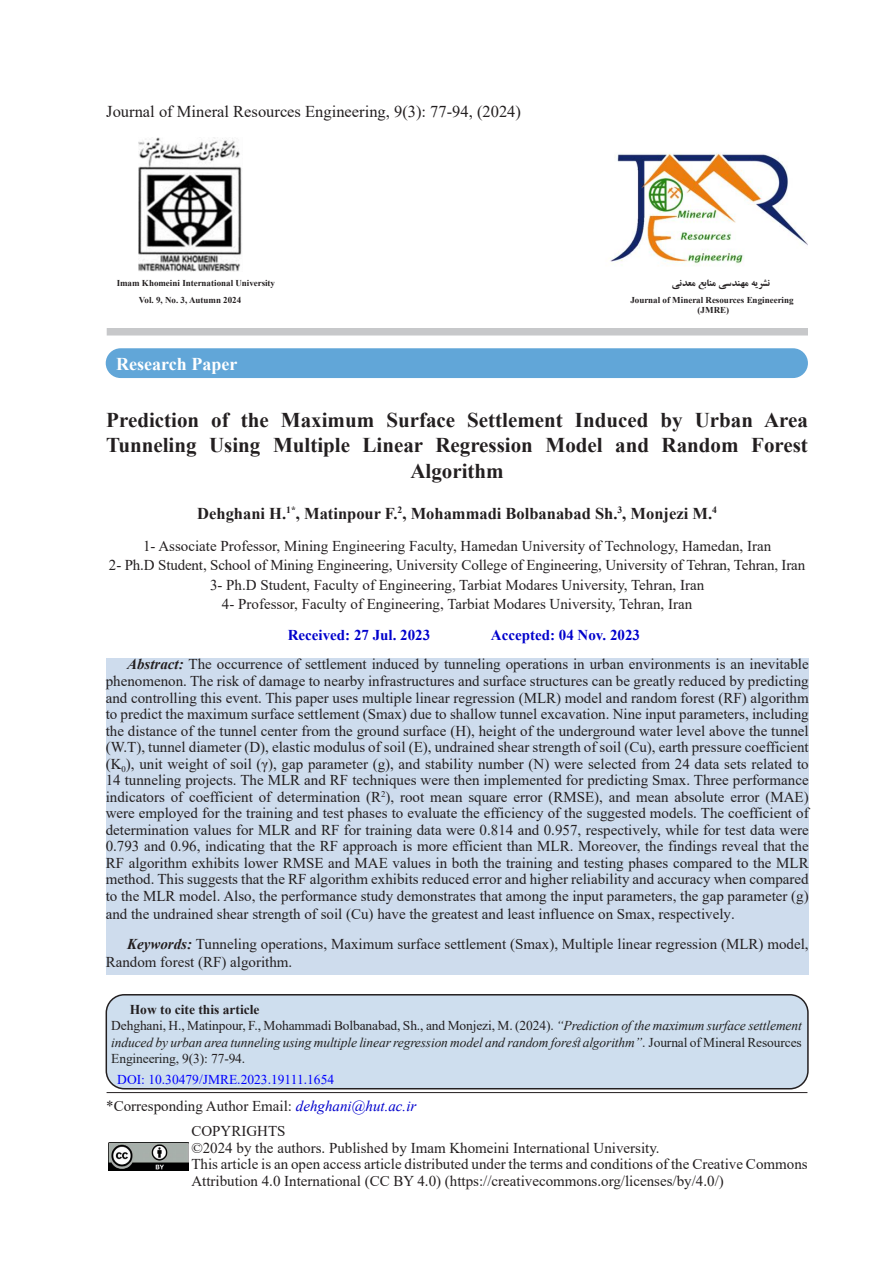
<style>
.page{position:relative;width:893px;height:1263px;background:#fff}
.page>*{position:absolute;margin:0;border:0;box-sizing:border-box;transform-origin:0 0}
.عنوان_مقاله{font:700 21px "Times New Roman";color:#231f20}
.t1{font:700 18px "Times New Roman";color:#fff}
.نام_نویسندگان{font:700 16.5px "Times New Roman";color:#231f20}
.متن_اصلی{font:16.5px "Times New Roman";color:#231f20}
.چکیده{font:15px/16.6px "Times New Roman";color:#231f20;text-align:justify}
.متن_اصلی-2{font:15px/16.5px "Times New Roman";color:#231f20}
.چکیده_و_کلمات_کلیدی{font:15px/18px "Times New Roman";color:#231f20}
.تاریخ_دریافت{font:700 15px "Times New Roman";color:#00c}
.متن_اصلی-3{font:italic 13.5px/16.5px "Times New Roman";letter-spacing:-.01em;color:#222;text-align:justify}
.t2{font:13.5px "Times New Roman";color:#00f}
.متن_اصلی-4{font:700 13.5px "Times New Roman";color:#231f20}
.t3{font:700 10.5px "B Zar";color:#231f20}
.t4{font:700 9px/10.5px "Times New Roman";color:#231f20;text-align:center}
.چکیده-2{font:8.7px "Times New Roman";color:#231f20}
.s1{font-weight:700;font-style:italic}
.s2{font-style:normal;color:#231f20}
.s3{font-style:normal}
.s4{font-style:italic;color:#00c}
</style>
<div class="page">
<div style="left:107px;top:328px;width:701px;height:7px;background:#c7c8ca"></div>
<img style="left:139px;top:137px;width:103px;height:135px">
<img style="left:610px;top:153px;width:198px;height:113px">
<div style="left:106px;top:348px;width:702px;height:30px;background:#61a6d8;border-radius:15px"></div>
<hr style="left:107px;top:1092px;width:700px;height:1px;background:#231f20">
<img style="left:109px;top:1143px;width:79px;height:28px">
<div style="left:106px;top:658px;width:703px;height:316px;background:#cedced"></div>
<div style="left:106px;top:995px;width:702px;height:94px;background:#cedeee;border-radius:18px"></div>
<div style="left:106px;top:994px;width:703px;height:95px;border:2px solid #231f20;border-radius:18px"></div>
<p class="متن_اصلی" style="left:106px;top:100px;width:416px">Journal of Mineral Resources Engineering : (3)9, 77-94, )2024(</p>
<p class="t4" style="left:117px;top:278px;width:160px">Imam Khomeini International University</p>
<p class="t4" style="left:139px;top:295px;width:104px">Vol. 9, No. 3, Autumn 2024</p>
<p class="t3" style="left:672px;top:276px;width:100px">ی دن عمع یمن ا ب دس نشريهمهن</p>
<p class="t4" style="left:630px;top:294px;width:165px">Journal of Mineral Resources Engineering (JMRE(</p>
<p class="t1" style="left:116px;top:351px;width:123px">Research Paper</p>
<p class="عنوان_مقاله" style="left:106px;top:405px;width:94px">Prediction</p>
<p class="عنوان_مقاله" style="left:211px;top:405px;width:19px">of</p>
<p class="عنوان_مقاله" style="left:241px;top:405px;width:29px">the</p>
<p class="عنوان_مقاله" style="left:281px;top:405px;width:95px">Maximum</p>
<p class="عنوان_مقاله" style="left:386px;top:405px;width:70px">Surface</p>
<p class="عنوان_مقاله" style="left:467px;top:405px;width:97px">Settlement</p>
<p class="عنوان_مقاله" style="left:575px;top:405px;width:75px">Induced</p>
<p class="عنوان_مقاله" style="left:660px;top:405px;width:24px">by</p>
<p class="عنوان_مقاله" style="left:695px;top:405px;width:60px">Urban</p>
<p class="عنوان_مقاله" style="left:764px;top:405px;width:45px">Area</p>
<p class="عنوان_مقاله" style="left:106px;top:430px;width:92px">Tunneling</p>
<p class="عنوان_مقاله" style="left:209px;top:430px;width:53px">Using</p>
<p class="عنوان_مقاله" style="left:273px;top:430px;width:79px">Multiple</p>
<p class="عنوان_مقاله" style="left:363px;top:430px;width:62px">Linear</p>
<p class="عنوان_مقاله" style="left:435px;top:430px;width:99px">Regression</p>
<p class="عنوان_مقاله" style="left:545px;top:430px;width:59px">Model</p>
<p class="عنوان_مقاله" style="left:615px;top:430px;width:35px">and</p>
<p class="عنوان_مقاله" style="left:662px;top:430px;width:79px">Random</p>
<p class="عنوان_مقاله" style="left:751px;top:430px;width:58px">Forest</p>
<p class="عنوان_مقاله" style="left:410px;top:455px;width:95px">Algorithm</p>
<p class="نام_نویسندگان" style="left:197px;top:501px;width:521px">Dehghani H ,<sup>*</sup>. <sup>1</sup> Matinpour F.<sup>2</sup>, Mohammadi Bolbanabad Sh.<sup>3</sup>, Monjezi M.<sup>4</sup></p>
<p class="چکیده" style="left:143px;top:537px;width:630px">1- Associate Professor, Mining Engineering Faculty, Hamedan University of Technology, Hamedan, Iran</p>
<p class="چکیده" style="left:109px;top:556px;width:698px">2- Ph D. Student, School of Mining Engineering, University College of Engineering, University of Tehran, Tehran, Iran</p>
<p class="چکیده" style="left:210px;top:576px;width:496px">3- Ph D. Student, Faculty of Engineering, Tarbiat Modares University, Tehran, Iran</p>
<p class="چکیده" style="left:222px;top:595px;width:472px">4- Professor, Faculty of Engineering, Tarbiat Modares University, Tehran, Iran</p>
<p class="تاریخ_دریافت" style="left:288px;top:624px;width:144px">Received: 27 Jul. 2023</p>
<p class="تاریخ_دریافت" style="left:491px;top:624px;width:151px">Accepted: 04 Nov. 2023</p>
<p class="چکیده" style="left:106px;top:655px;width:704px;text-indent:21px"><span class="s1">Abstract:</span> The occurrence of settlement induced by tunneling operations in urban environments is an inevitable phenomenon. The risk of damage to nearby infrastructures and surface structures can be greatly reduced by predicting and controlling this event. This paper uses multiple linear regression (MLR) model and random forest (RF) algorithm to predict the maximum surface settlement (Smax) due to shallow tunnel excavation. Nine input parameters, including the distance of the tunnel center from the ground surface H( ,) height of the underground water level above the tunnel W( T. ,) tunnel diameter D( ,) elastic modulus of soil E( ,) undrained shear strength of soil (Cu ,) earth pressure coefficient K( , )<sub>0</sub> unit weight of soil ( ,)γ gap parameter ( ,)g and stability number (N) were selected from 24 data sets related to 14 tunneling projects. The MLR and RF techniques were then implemented for predicting Smax. Three performance</p>
<p class="چکیده-2" style="left:381px;top:787px;width:6px">2</p>
<p class="چکیده" style="left:106px;top:788px;width:704px">indicators of coefficient of determination (R ,) root mean square error (RMSE ,) and mean absolute error (MAE( were employed for the training and test phases to evaluate the efficiency of the suggested models. The coefficient of determination values for MLR and RF for training data were 0.814 and 0.957, respectively, while for test data were 0.793 and 0.96, indicating that the RF approach is more efficient than MLR. Moreover, the findings reveal that the RF algorithm exhibits lower RMSE and MAE values in both the training and testing phases compared to the MLR method. This suggests that the RF algorithm exhibits reduced error and higher reliability and accuracy when compared to the MLR model. Also, the performance study demonstrates that among the input parameters, the gap parameter (g(</p>
<p class="چکیده" style="left:106px;top:905px;width:630px">and the undrained shear strength of soil (Cu) have the greatest and least influence on Smax, respectively.</p>
<p class="چکیده_و_کلمات_کلیدی" style="left:106px;top:935px;width:704px;text-indent:21px"><span class="s1">Keywords:</span> Tunneling operations, Maximum surface settlement (Smax ,) Multiple linear regression (MLR) model,<br>Random forest (RF) algorithm.</p>
<p class="متن_اصلی-4" style="left:130px;top:999px;width:131px">How to cite this article</p>
<p class="متن_اصلی-3" style="left:111px;top:1017px;width:692px"><span class="s2">Dehghani H, ., Matinpour F, ., Mohammadi Bolbanabad, Sh., and Monjezi M, (. 2024</span> “<span class="s2">. )</span> Prediction ofthe maximum surface settlement induced by urban area tunneling using multiple linear regression model and randomforestalgorithm <span class="s3">.</span>” <span class="s3">Journal of Mineral Resources Engineerin</span><span class="s2">g : (3)9, 77-94.</span></p>
<p class="t2" style="left:117px;top:1070px;width:218px">DOI: 10.30479/JMRE.2023.19111.1654</p>
<p class="متن_اصلی-2" style="left:106px;top:1097px;width:312px">*Corresponding Author Email: <span class="s4">dehghani@hut.ac i r.</span></p>
<p class="متن_اصلی-2" style="left:191px;top:1122px;width:96px">COPYRIGHTS</p>
<p class="متن_اصلی-2" style="left:191px;top:1139px;width:470px">©2024 by the authors. Published by Imam Khomeini International University.</p>
<p class="متن_اصلی-2" style="left:191px;top:1155px;width:618px">This article is an open access article distributed under the terms and conditions of the Creative Commons<br>Attribution 4.0 International (CC BY 4.0) (https://creativecommons.org/licenses/by/4.0/(</p>
</div>
